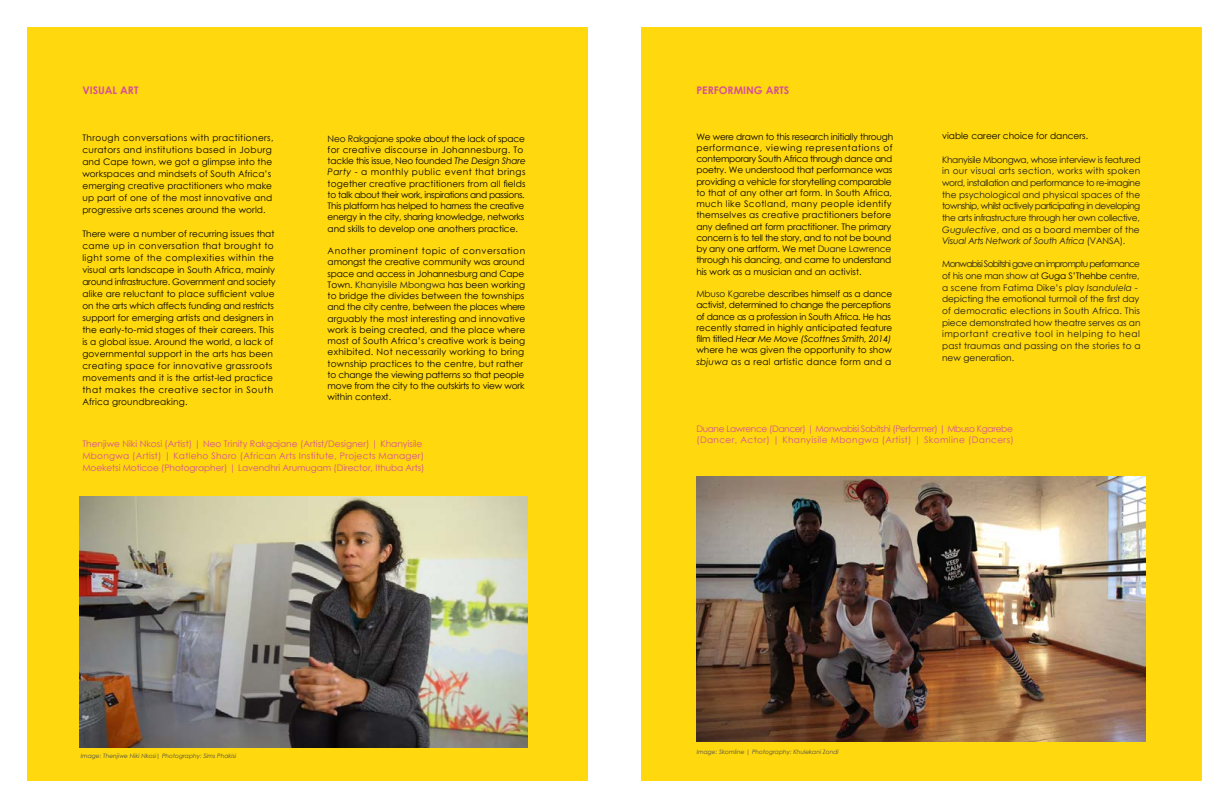
<style>
.page{position:relative;width:1229px;height:808px;background:#fff}
.page>*{position:absolute;margin:0;border:0;box-sizing:border-box;transform-origin:0 0}
.t1{font:700 10.5px "Century Gothic";color:#d55097}
.t2{font:9px/12px "Century Gothic";letter-spacing:.005em;color:#000}
.t3{font:9px/11.7px "Century Gothic";letter-spacing:-.01em;color:#1b1b1a;text-align:justify}
.t4{font:9px/11.2px "Century Gothic";letter-spacing:-.015em;color:#000}
.t5{font:9px/11.2px "Century Gothic";letter-spacing:-.02em;color:#000}
.t6{font:9px/12px "Century Gothic";color:#d55097}
.t7{font:9px/10.8px "Century Gothic";letter-spacing:-.04em;color:#d55097}
.t8{font:italic 6px "Century Gothic";color:#4a4a49}
.s1{color:#131313}
.s2{font-style:italic}
.s3{color:#1b1b1a}
.s4{color:#000}
</style>
<div class="page">
<div style="left:27px;top:27px;width:560px;height:754px;background:#ffd80e"></div>
<div style="left:641px;top:27px;width:561px;height:754px;background:#ffd80e"></div>
<img style="left:80px;top:497px;width:447px;height:251px">
<img style="left:696px;top:476px;width:450px;height:265px">
<p class="t1" style="left:82px;top:82px;width:58px">VISUAL ART</p>
<p class="t2" style="left:82px;top:132px;width:193px">Through conversations with practitioners, curators and institutions based in Joburg and Cape town, we got a glimpse into the workspaces and mindsets of South Africa’s emerging creative practitioners who make up part of one of the most innovative and progressive arts scenes around the world.</p>
<p class="t2" style="left:82px;top:228px;width:195px">There were a number of recurring issues that came up in conversation that brought to light some of the complexities within the visual arts landscape in South Africa, mainly around infrastructure. Government and society alike are reluctant to place sufficient value on the arts which affects funding and restricts support for emerging artists and designers in the early-to-mid stages of their careers. This is a global issue. Around the world, a lack of governmental support in the arts has been creating space for innovative grassroots movements and it is the artist-led practice that makes the creative sector in South Africa groundbreaking.</p>
<p class="t5" style="left:328px;top:133px;width:200px"><span class="s1">Neo Rakgajane</span> spoke about the lack of space for creative discourse in Johannesburg. To tackle this issue, Neo founded <span class="s2">The Design Share Party</span> - a monthly public event that brings together creative practitioners from all fields to talk about their work, inspirations and passions.<br>This platform has helped to harness the creative energy in the city, sharing knowledge, networks and skills to develop one anothers practice.</p>
<p class="t2" style="left:328px;top:245px;width:199px;line-height:11.2px">Another prominent topic of conversation amongst the creative community was around space and access in Johannesburg and Cape Town. <span class="s3">Khanyisile Mbongwa</span> has been working to bridge the divides between the townships and the city centre, between the places where arguably the most interesting and innovative work is being created, and the place where most of South Africa’s creative work is being exhibited. Not necessarily working to bring township practices to the centre, but rather to change the viewing patterns so that people move from the city to the outskirts to view work within context.</p>
<p class="t6" style="left:82px;top:438px;width:344px">Thenjiwe Niki Nkosi (Artist) | Neo Trinity Rakgajane (Artist/Designer) | Khanyisile<br>Mbongwa (Artist) | Katleho Shoro (African Arts Institute, Projects Manager)<br>Moeketsi Moticoe (Photographer) | Lavendhri Arumugam (Director, Ithuba Arts)</p>
<p class="t8" style="left:81px;top:752px;width:157px">Image: Thenjiwe Niki Nkosi| Photography: Sims Phakisi</p>
<p class="t1" style="left:696px;top:82px;width:95px">PERFORMING ARTS</p>
<p class="t4" style="left:696px;top:131px;width:198px">We were drawn to this research initially through performance, viewing representations of contemporary South Africa through dance and poetry. We understood that performance was providing a vehicle for storytelling comparable to that of any other art form. In South Africa, much like Scotland, many people identify themselves as creative practitioners before any defined art form practitioner. The primary concern is to tell the story, and to not be bound by any one artform. We met <span class="s3">Duane Lawrence </span>through his dancing, and came to understand his work as a musician and an activist.</p>
<p class="t2" style="left:696px;top:288px;width:198px;line-height:11.2px"><span class="s3">Mbuso Kgarebe</span> describes himself as a dance activist, determined to change the perceptions of dance as a profession in South Africa. He has recently starred in highly anticipated feature film titled <span class="s2">Hear Me Move (Scottnes Smith, 2014) </span>where he was given the opportunity to show <span class="s2">sbjuwa</span> as a real artistic dance form and a</p>
<p class="t2" style="left:942px;top:130px;width:148px">viable career choice for dancers.</p>
<p class="t3" style="left:942px;top:153px;width:200px">Khanyisile Mbongwa, whose interview is featured in our visual arts section, works with spoken word, installation and performance to re-imagine the psychological and physical spaces of the township, whilst actively participating in developing the arts infrastructure through her own collective, <span class="s2">Gugulective</span>, and as a board member of the <span class="s2">Visual Arts Network of South Africa</span> (VANSA).</p>
<p class="t3" style="left:942px;top:258px;width:200px;text-align:left">Monwabisi Sobitshi gave an impromptu performance of his one man show at <span class="s4">Guga S’Thehbe</span> centre, a scene from Fatima Dike’s play <span class="s2">Isandulela</span> - depicting the emotional turmoil of the first day of democratic elections in South Africa. This piece demonstrated how theatre serves as an important creative tool in helping to heal past traumas and passing on the stories to a new generation.</p>
<p class="t7" style="left:696px;top:424px;width:319px">Duane Lawrence (Dancer) | Monwabisi Sobitshi (Performer) | Mbuso Kgarebe (Dancer, Actor) | Khanyisile Mbongwa (Artist) | Skomline (Dancers)</p>
<p class="t8" style="left:697px;top:747px;width:143px">Image: Skomline | Photography: Khulekani Zondi</p>
</div>
